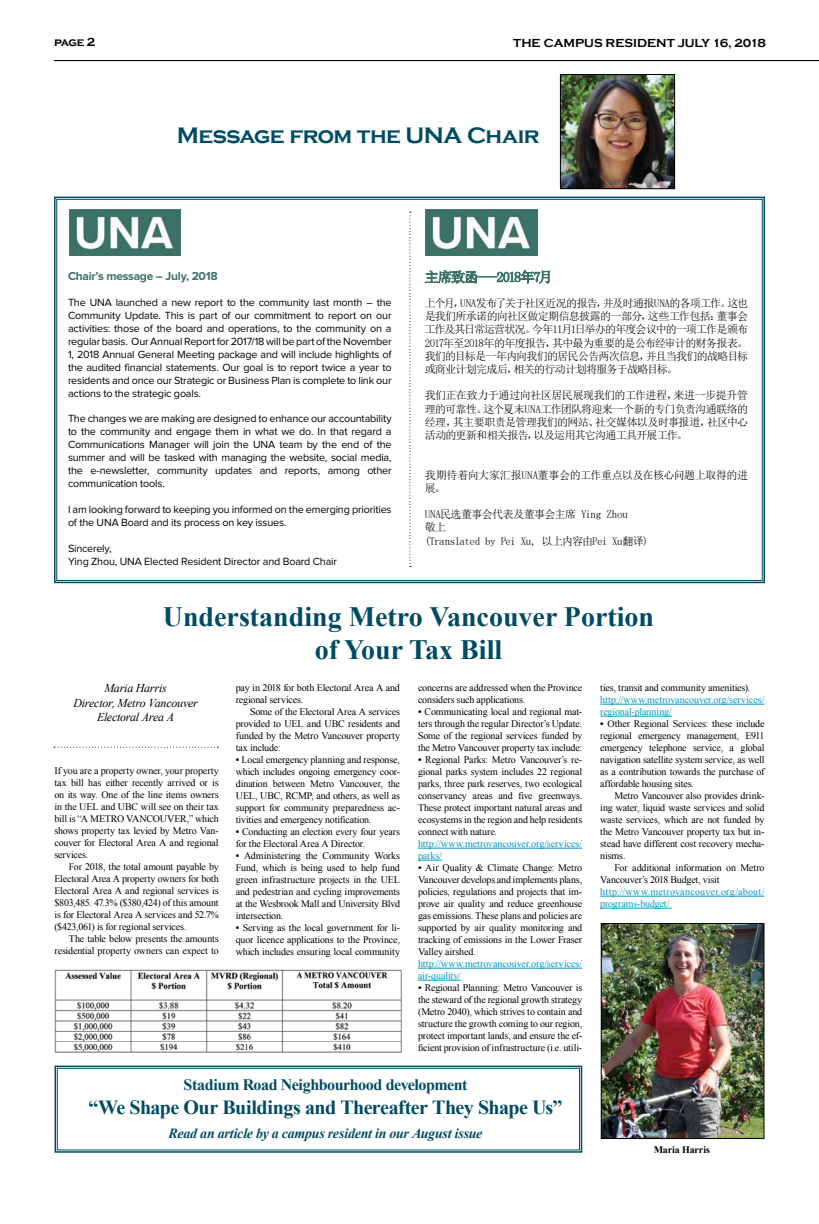
<style>
.page{position:relative;width:819px;height:1224px;background:#fff}
.page>*{position:absolute;margin:0;border:0;box-sizing:border-box;transform-origin:0 0}
.t1{font:700 28px/33.6px "Times New Roman";color:#004b63;text-align:center}
.t2{font:700 23px "Copperplate Gothic";letter-spacing:-.025em;color:#004b63}
.t3{font:700 20px "Times New Roman";letter-spacing:-.025em;color:#004b63}
.t4{font:700 16px "Times New Roman";letter-spacing:-.03em;color:#004b63}
.t5{font:italic 700 14px "Times New Roman";letter-spacing:-.02em;color:#004b63}
.t6{font:italic 12px/14.4px "Times New Roman";letter-spacing:-.02em;color:#000;text-align:center}
.t7{font:700 12px "Copperplate Gothic";color:#000}
.t8{font:700 12px "Proxima Nova";letter-spacing:-.02em;color:#3b7166}
.t9{font:11px/13.2px "Sim Sun";letter-spacing:-.055em;color:#000;text-align:justify}
.t10{font:11px/13.2px "Sim Sun";letter-spacing:-.035em;color:#000}
.t11{font:10.8px/13px "Proxima Nova";letter-spacing:-.015em;color:#000;text-align:justify}
.t12{font:10px/12px "Times New Roman";letter-spacing:-.015em;color:#000;text-align:justify}
.t13{font:10px/12px "Times New Roman";color:#0097c1}
.t14{font:10px/12px "Times New Roman";letter-spacing:.02em;color:#0097c1}
.t15{font:700 10px "Times New Roman";letter-spacing:-.01em;color:#000}
.s1{font-weight:700}
</style>
<div class="page">
<svg style="left:54px;top:1065px;width:529px;height:88px"></svg>
<div style="left:57px;top:1068px;width:523px;height:82px;border:1px solid #004b63"></div>
<hr style="left:54px;top:60px;width:765px;height:1px;background:#000">
<svg style="left:54px;top:196px;width:711px;height:388px"></svg>
<svg style="left:409px;top:212px;width:2px;height:355px"></svg>
<img style="left:69px;top:209px;width:112px;height:46px">
<svg style="left:425px;top:270px;width:125px;height:14px"></svg>
<img style="left:426px;top:209px;width:111px;height:46px">
<img style="left:562px;top:76px;width:111px;height:111px">
<div style="left:560px;top:74px;width:115px;height:115px;border:1px solid #000"></div>
<svg style="left:54px;top:747px;width:164px;height:1px"></svg>
<img style="left:54px;top:969px;width:348px;height:84px">
<img style="left:603px;top:925px;width:159px;height:212px">
<div style="left:601px;top:923px;width:163px;height:216px;border:1px solid #000"></div>
<hr style="left:418px;top:848px;width:164px;height:1px;background:#0097c1">
<svg style="left:418px;top:860px;width:24px;height:1px"></svg>
<hr style="left:418px;top:968px;width:164px;height:1px;background:#0097c1">
<hr style="left:418px;top:980px;width:43px;height:1px;background:#0097c1">
<hr style="left:600px;top:704px;width:164px;height:1px;background:#0097c1">
<hr style="left:600px;top:716px;width:72px;height:1px;background:#0097c1">
<hr style="left:600px;top:896px;width:164px;height:1px;background:#0097c1">
<hr style="left:600px;top:908px;width:72px;height:1px;background:#0097c1">
<p class="t7" style="left:54px;top:35px;width:43px">page 2</p>
<p class="t7" style="left:513px;top:37px;width:254px">THE CAMPUS RESIDENT JULY 16, 2018</p>
<h2 class="t2" style="left:177px;top:123px;width:364px">Message from the UNA Chair</h2>
<p class="t8" style="left:68px;top:269px;width:151px">Chair’s message – July, 2018</p>
<p class="t11" style="left:68px;top:296px;width:325px">The UNA launched a new report to the community last month – the Community Update. This is part of our commitment to report on our activities: those of the board and operations, to the community on a regular basis. Our Annual Report for 2017/18 will be part of the November 1, 2018 Annual General Meeting package and will include highlights of the audited financial statements. Our goal is to report twice a year to residents and once our Strategic or Business Plan is complete to link our actions to the strategic goals.</p>
<p class="t11" style="left:68px;top:413px;width:325px">The changes we are making are designed to enhance our accountability to the community and engage them in what we do. In that regard a Communications Manager will join the UNA team by the end of the summer and will be tasked with managing the website, social media, the e-newsletter, community updates and reports, among other communication tools.</p>
<p class="t11" style="left:68px;top:503px;width:325px">I am looking forward to keeping you informed on the emerging priorities of the UNA Board and its process on key issues.</p>
<p class="t11" style="left:68px;top:542px;width:271px">Sincerely,<br>Ying Zhou, UNA Elected Resident Director and Board Chair</p>
<p class="t9" style="left:425px;top:297px;width:325px">上个月，UNA发布了关于社区近况的报告，并及时通报UNA的各项工作。这也是我们所承诺的向社区做定期信息披露的一部分，这些工作包括：董事会工作及其日常运营状况。今年11月1日举办的年度会议中的一项工作是颁布2017年至2018年的年度报告，其中最为重要的是公布经审计的财务报表。我们的目标是一年内向我们的居民公告两次信息，并且当我们的战略目标或商业计划完成后，相关的行动计划将服务于战略目标。</p>
<p class="t9" style="left:425px;top:389px;width:325px">我们正在致力于通过向社区居民展现我们的工作进程，来进一步提升管理的可靠性。这个夏末UNA工作团队将迎来一个新的专门负责沟通联络的经理，其主要职责是管理我们的网站、社交媒体以及时事报道，社区中心活动的更新和相关报告，以及运用其它沟通工具开展工作。</p>
<p class="t10" style="left:425px;top:468px;width:325px">我期待着向大家汇报UNA董事会的工作重点以及在核心问题上取得的进展。</p>
<p class="t9" style="left:425px;top:508px;width:225px;text-align:left">UNA民选董事会代表及董事会主席 Ying Zhou<br>敬上<br>(Translated by Pei Xu, 以上内容由Pei Xu翻译)</p>
<h1 class="t1" style="left:163px;top:599px;width:493px">Understanding Metro Vancouver Portion of Your Tax Bill</h1>
<p class="t6" style="left:73px;top:681px;width:126px">Maria Harris<br>Director, Metro Vancouver<br>Electoral Area A</p>
<p class="t12" style="left:236px;top:682px;width:166px">pay in 2018 for both Electoral Area A and regional services.</p>
<p class="t12" style="left:236px;top:706px;width:166px;text-indent:14px">Some of the Electoral Area A services provided to UEL and UBC residents and funded by the Metro Vancouver property tax include:</p>
<p class="t12" style="left:236px;top:754px;width:166px"><span class="s1">•</span> Local emergency planning and response, which includes ongoing emergency coor&shy;dination between Metro Vancouver, the UEL, UBC, RCMP, and others, as well as support for community preparedness ac&shy;tivities and emergency notification.</p>
<p class="t12" style="left:236px;top:826px;width:166px"><span class="s1">•</span> Conducting an election every four years for the Electoral Area A Director.</p>
<p class="t12" style="left:236px;top:850px;width:166px"><span class="s1">•</span> Administering the Community Works Fund, which is being used to help fund green infrastructure projects in the UEL and pedestrian and cycling improvements at the Wesbrook Mall and University Blvd intersection.</p>
<p class="t12" style="left:236px;top:922px;width:166px"><span class="s1">•</span> Serving as the local government for li&shy;quor licence applications to the Province, which includes ensuring local community</p>
<p class="t12" style="left:418px;top:682px;width:166px">concerns are addressed when the Province considers such applications.</p>
<p class="t12" style="left:418px;top:706px;width:166px"><span class="s1">•</span> Communicating local and regional mat&shy;ters through the regular Director’s Update.<br>Some of the regional services funded by the Metro Vancouver property tax include:</p>
<p class="t12" style="left:418px;top:754px;width:166px"><span class="s1">•</span> Regional Parks: Metro Vancouver’s re&shy;gional parks system includes 22 regional parks, three park reserves, two ecological conservancy areas and five greenways.<br>These protect important natural areas and ecosystems in the region and help residents connect with nature.</p>
<p class="t13" style="left:418px;top:838px;width:166px">http://www.metrovancouver.org/services/ parks/</p>
<p class="t12" style="left:418px;top:862px;width:166px"><span class="s1">•</span> Air Quality &amp; Climate Change: Metro Vancouver develops and implements plans, policies, regulations and projects that im&shy;prove air quality and reduce greenhouse gas emissions. These plans and policies are supported by air quality monitoring and tracking of emissions in the Lower Fraser Valley airshed.</p>
<p class="t13" style="left:418px;top:958px;width:166px">http://www.metrovancouver.org/services/ air-quality/</p>
<p class="t12" style="left:418px;top:982px;width:166px"><span class="s1">•</span> Regional Planning: Metro Vancouver is the steward of the regional growth strategy (Metro 2040), which strives to contain and structure the growth coming to our region, protect important lands, and ensure the ef&shy;ficient provision of infrastructure (i.e. utili-</p>
<p class="t12" style="left:600px;top:682px;width:151px">ties, transit and community amenities).</p>
<p class="t13" style="left:600px;top:694px;width:166px">http://www.metrovancouver.org/services/ regional-planning/</p>
<p class="t12" style="left:600px;top:718px;width:166px"><span class="s1">•</span> Other Regional Services: these include regional emergency management, E911 emergency telephone service, a global navigation satellite system service, as well as a contribution towards the purchase of affordable housing sites.</p>
<p class="t12" style="left:600px;top:790px;width:166px;text-indent:14px">Metro Vancouver also provides drink&shy;ing water, liquid waste services and solid waste services, which are not funded by the Metro Vancouver property tax but in&shy;stead have different cost recovery mecha&shy;nisms.</p>
<p class="t12" style="left:600px;top:862px;width:166px;text-indent:14px">For additional information on Metro<br>Vancouver’s 2018 Budget, visit</p>
<p class="t14" style="left:600px;top:886px;width:166px">http://www.metrovancouver.org/about/ programs-budget/</p>
<p class="t12" style="left:54px;top:765px;width:166px">If you are a property owner, your property tax bill has either recently arrived or is on its way. One of the line items owners in the UEL and UBC will see on their tax bill is “A METRO VANCOUVER,” which shows property tax levied by Metro Van&shy;couver for Electoral Area A and regional services.</p>
<p class="t12" style="left:54px;top:861px;width:166px;text-indent:14px">For 2018, the total amount payable by Electoral Area A property owners for both Electoral Area A and regional services is $803,485. 47.3% ($380,424) of this amount is for Electoral Area A services and 52.7% ($423,061) is for regional services.</p>
<p class="t12" style="left:54px;top:933px;width:166px;text-align:right">The table below presents the amounts residential property owners can expect to</p>
<h3 class="t4" style="left:184px;top:1074px;width:285px">Stadium Road Neighbourhood development</h3>
<h3 class="t3" style="left:89px;top:1093px;width:476px">“We Shape Our Buildings and Thereafter They Shape Us”</h3>
<h3 class="t5" style="left:169px;top:1124px;width:315px">Read an article by a campus resident in our August issue</h3>
<p class="t15" style="left:654px;top:1142px;width:58px">Maria Harris</p>
</div>
